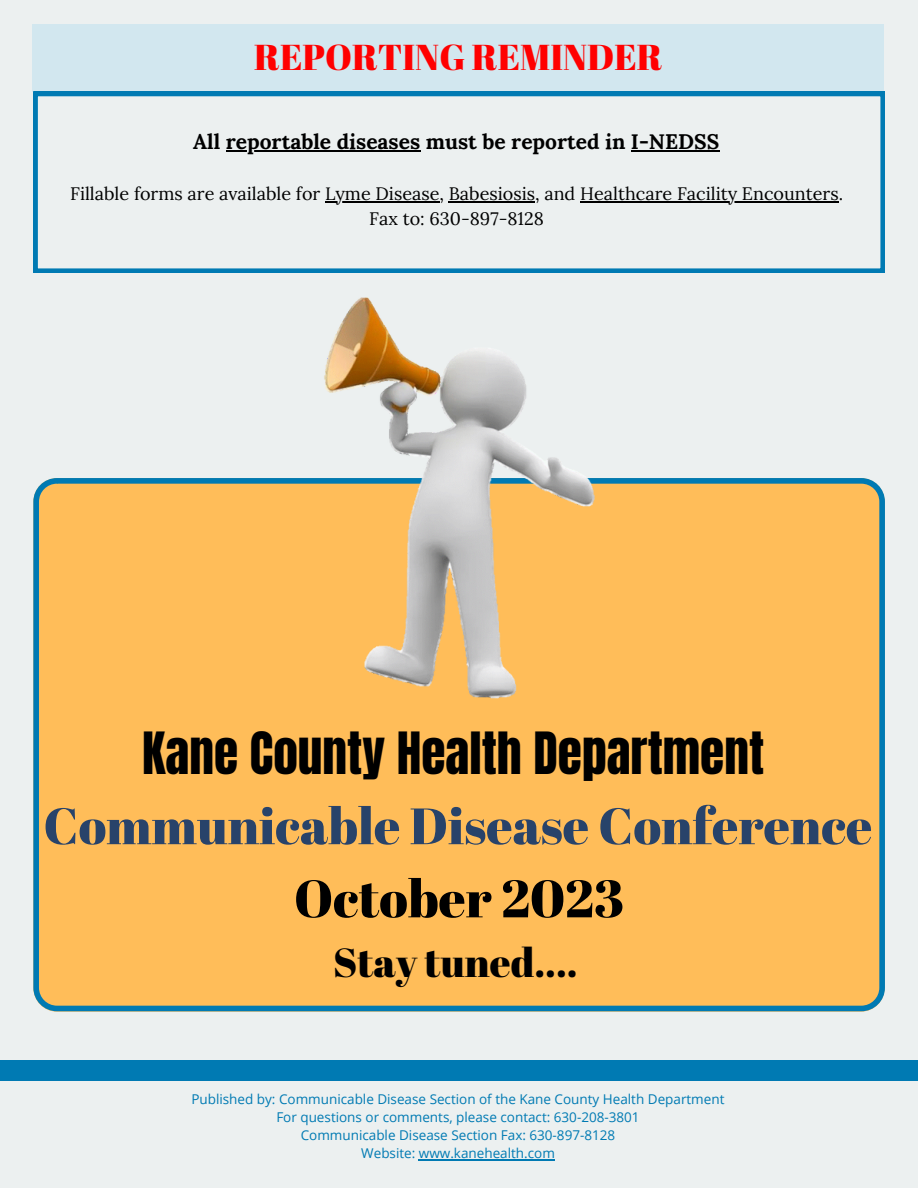
<style>
.page{position:relative;width:918px;height:1188px;background:#ecf0f0}
.page>*{position:absolute;margin:0;border:0;box-sizing:border-box;transform-origin:0 0}
.t1{font:52.5px "Abril Fatface";color:#000}
.t2{font:51px "Abril Fatface";color:#28436a}
.t3{font:49.5px "Anton";color:#000}
.t4{font:40.5px "Abril Fatface";color:#000}
.t5{font:36px "Abril Fatface";color:#f00}
.t6{font:700 21px "Lora";color:#000}
.t7{font:18px "Lora";color:#000}
.t8{font:13.5px "Open Sans";color:#007ab3}
</style>
<div class="page">
<div style="left:33px;top:24px;width:851px;height:68px;background:#d2e7ef"></div>
<div style="left:0;top:1060px;width:918px;height:21px;background:#007ab3"></div>
<svg style="left:33px;top:92px;width:852px;height:181px"></svg>
<hr style="left:226px;top:150px;width:194px;height:2px;background:#000">
<hr style="left:631px;top:150px;width:88px;height:2px;background:#000">
<hr style="left:325px;top:201px;width:114px;height:1px;background:#000">
<hr style="left:449px;top:201px;width:86px;height:1px;background:#000">
<hr style="left:580px;top:201px;width:259px;height:1px;background:#000">
<div style="left:33px;top:478px;width:852px;height:533px;background:#ffbd59"></div>
<img style="left:323px;top:297px;width:271px;height:404px">
<hr style="left:419px;top:1159px;width:136px;height:1px;background:#007ab3">
<p class="t5" style="left:254px;top:32px;width:410px">REPORTING REMINDER</p>
<p class="t6" style="left:193px;top:128px;width:528px">All reportable diseases must be reported in I-NEDSS</p>
<p class="t7" style="left:70px;top:182px;width:774px">Fillable forms are available for Lyme Disease, Babesiosis, and Healthcare Facility Encounters.</p>
<p class="t7" style="left:369px;top:207px;width:176px">Fax to: 630-897-8128</p>
<p class="t3" style="left:142px;top:718px;width:623px">Kane County Health Department</p>
<p class="t2" style="left:43px;top:790px;width:830px">Communicable Disease Conference</p>
<p class="t1" style="left:294px;top:862px;width:332px">October 2023</p>
<p class="t4" style="left:333px;top:934px;width:246px">Stay tuned....</p>
<p class="t8" style="left:191px;top:1090px;width:535px">Published by: Communicable Disease Section of the Kane County Health Department</p>
<p class="t8" style="left:276px;top:1108px;width:365px">For questions or comments, please contact: 630-208-3801</p>
<p class="t8" style="left:301px;top:1126px;width:316px">Communicable Disease Section Fax: 630-897-8128</p>
<p class="t8" style="left:361px;top:1144px;width:195px">Website: www.kanehealth.com</p>
</div>
